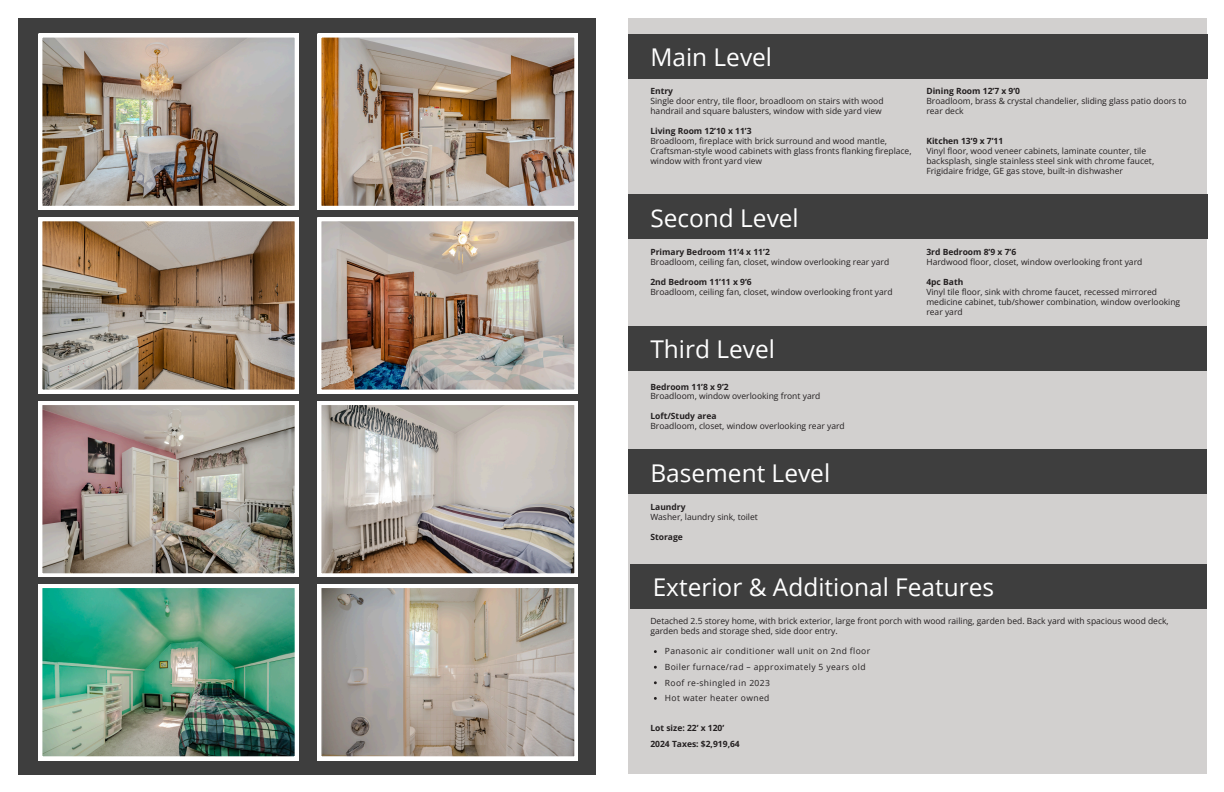
<style>
.page{position:relative;width:1224px;height:792px;background:#fff}
.page>*{position:absolute;margin:0;border:0;box-sizing:border-box;transform-origin:0 0}
.t1{font:24.5px "Open Sans";color:#fff}
.t2{font:8.5px/9.9px "Open Sans";color:#231f20}
.t3{font:700 8.5px/15.6px "Open Sans";color:#231f20}
.t4{font:8.5px/9.9px "Open Sans";color:#231f20}
.t5{font:8.5px/15.6px "Open Sans";letter-spacing:.045em;color:#231f20}
</style>
<div class="page">
<div style="left:18px;top:18px;width:578px;height:756px;background:#3e3e3e"></div>
<div style="left:628px;top:18px;width:579px;height:755px;background:#d2d0cf"></div>
<div style="left:630px;top:564px;width:577px;height:45px;background:#3e3e3e"></div>
<div style="left:628px;top:34px;width:580px;height:44px;background:#3e3e3e"></div>
<div style="left:628px;top:195px;width:580px;height:44px;background:#3e3e3e"></div>
<div style="left:628px;top:326px;width:579px;height:44px;background:#3e3e3e"></div>
<div style="left:628px;top:449px;width:579px;height:45px;background:#3e3e3e"></div>
<img style="left:39px;top:34px;width:259px;height:175px">
<img style="left:39px;top:218px;width:259px;height:175px">
<svg style="left:39px;top:401px;width:259px;height:176px;background:#a69c94"></svg>
<img style="left:39px;top:584px;width:259px;height:176px">
<img style="left:318px;top:34px;width:260px;height:175px">
<svg style="left:318px;top:401px;width:260px;height:176px;background:#b6aea9"></svg>
<svg style="left:318px;top:584px;width:260px;height:176px;background:#b2aba2"></svg>
<img style="left:318px;top:218px;width:260px;height:175px">
<h1 class="t1" style="left:650px;top:40px;width:123px">Main Level</h1>
<p class="t3" style="left:650px;top:83px;width:24px">Entry</p>
<p class="t2" style="left:650px;top:96px;width:235px">Single door entry, tile floor, broadloom on stairs with wood handrail and square balusters, window with side yard view</p>
<p class="t3" style="left:650px;top:123px;width:103px">Living Room 12’10 x 11’3</p>
<p class="t2" style="left:650px;top:136px;width:263px">Broadloom, fireplace with brick surround and wood mantle,<br>Craftsman-style wood cabinets with glass fronts flanking fireplace, window with front yard view</p>
<h1 class="t1" style="left:650px;top:201px;width:150px">Second Level</h1>
<p class="t3" style="left:650px;top:244px;width:121px">Primary Bedroom 11’4 x 11’2</p>
<p class="t2" style="left:650px;top:257px;width:240px">Broadloom, ceiling fan, closet, window overlooking rear yard</p>
<p class="t3" style="left:650px;top:274px;width:103px">2nd Bedroom 11’11 x 9’6</p>
<p class="t2" style="left:650px;top:287px;width:244px">Broadloom, ceiling fan, closet, window overlooking front yard</p>
<h1 class="t1" style="left:650px;top:332px;width:126px">Third Level</h1>
<p class="t3" style="left:650px;top:378px;width:80px">Bedroom 11’8 x 9’2</p>
<p class="t2" style="left:650px;top:391px;width:172px">Broadloom, window overlooking front yard</p>
<p class="t3" style="left:650px;top:408px;width:68px">Loft/Study area</p>
<p class="t2" style="left:650px;top:421px;width:196px">Broadloom, closet, window overlooking rear yard</p>
<h1 class="t1" style="left:650px;top:456px;width:181px">Basement Level</h1>
<p class="t3" style="left:650px;top:499px;width:37px">Laundry</p>
<p class="t2" style="left:650px;top:512px;width:109px">Washer, laundry sink, toilet</p>
<p class="t3" style="left:650px;top:529px;width:34px">Storage</p>
<p class="t3" style="left:926px;top:83px;width:95px">Dining Room 12’7 x 9’0</p>
<p class="t2" style="left:926px;top:96px;width:262px">Broadloom, brass &amp; crystal chandelier, sliding glass patio doors to rear deck</p>
<p class="t3" style="left:926px;top:133px;width:78px">Kitchen 13’9 x 7’11</p>
<p class="t2" style="left:926px;top:146px;width:229px">Vinyl floor, wood veneer cabinets, laminate counter, tile backsplash, single stainless steel sink with chrome faucet,<br>Frigidaire fridge, GE gas stove, built-in dishwasher</p>
<p class="t3" style="left:926px;top:244px;width:91px">3rd Bedroom 8’9 x 7’6</p>
<p class="t2" style="left:926px;top:257px;width:217px">Hardwood floor, closet, window overlooking front yard</p>
<p class="t3" style="left:926px;top:274px;width:38px">4pc Bath</p>
<p class="t2" style="left:926px;top:287px;width:255px">Vinyl tile floor, sink with chrome faucet, recessed mirrored medicine cabinet, tub/shower combination, window overlooking rear yard</p>
<h1 class="t1" style="left:653px;top:570px;width:343px">Exterior &amp; Additional Features</h1>
<p class="t4" style="left:650px;top:616px;width:520px">Detached 2.5 storey home, with brick exterior, large front porch with wood railing, garden bed. Back yard with spacious wood deck, garden beds and storage shed, side door entry.</p>
<p class="t5" style="left:665px;top:643px;width:207px">Panasonic air conditioner wall unit on 2nd floor Boiler furnace/rad – approximately 5 years old Roof re-shingled in 2023<br>Hot water heater owned</p>
<p class="t3" style="left:650px;top:720px;width:91px">Lot size: 22’ x 120’<br>2024 Taxes: $2,919,64</p>
</div>
